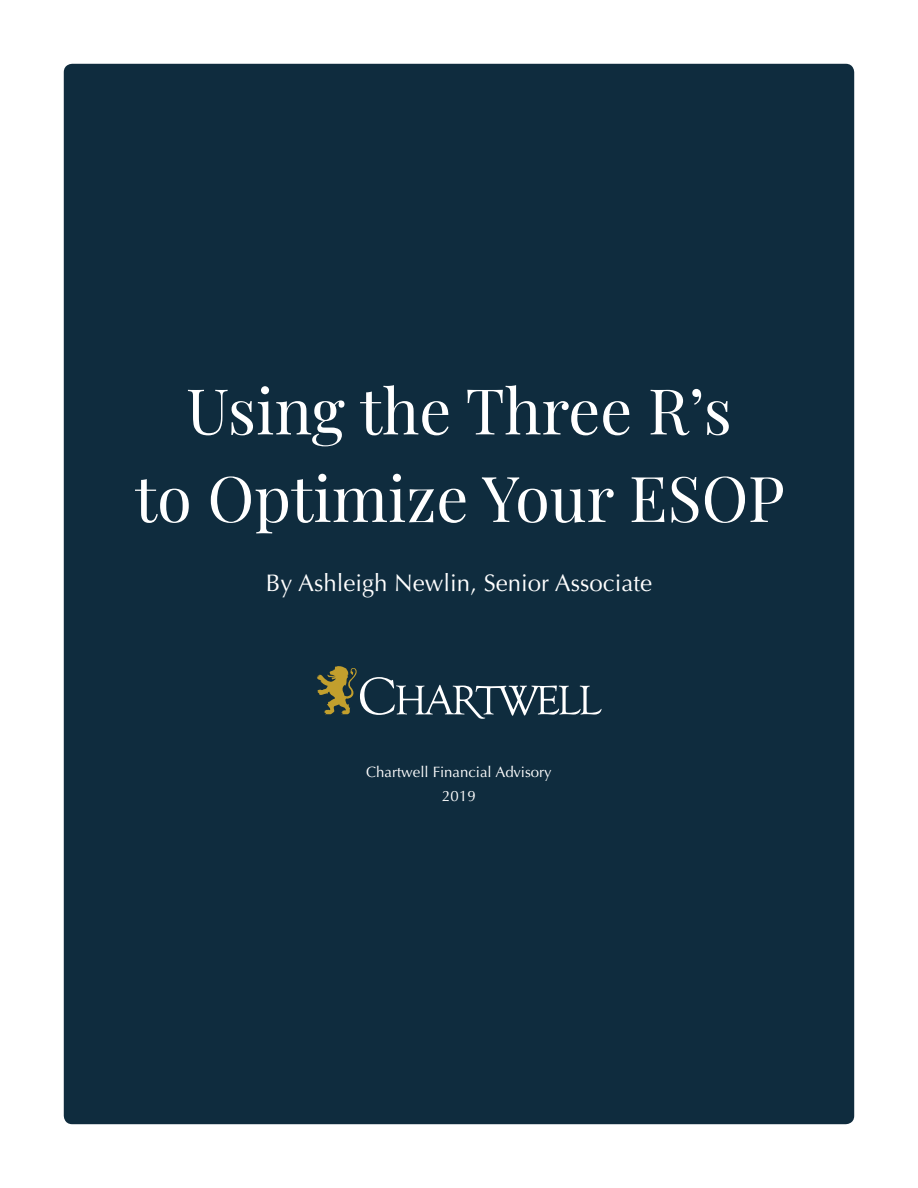
<style>
.page{position:relative;width:918px;height:1188px;background:#fff}
.page>*{position:absolute;margin:0;border:0;box-sizing:border-box;transform-origin:0 0}
.t1{font:63.15px/87.6px "Playfair Display";color:#fff;text-align:center}
.Body_1st_para{font:24px "Optima LT Pro";color:#fff}
.t2{font:15px "Optima LT Pro";color:#fff}
</style>
<div class="page">
<div style="left:64px;top:64px;width:790px;height:1060px;background:#0f2c3e;border-radius:9px"></div>
<svg style="left:317px;top:666px;width:285px;height:53px"></svg>
<p class="t1" style="left:135px;top:362px;width:652px">Using the Three R’s<br>to Optimize Your ESOP</p>
<p class="Body_1st_para" style="left:266px;top:568px;width:388px">By Ashleigh Newlin, Senior Associate</p>
<p class="t2" style="left:366px;top:763px;width:187px">Chartwell Financial Advisory</p>
<p class="t2" style="left:442px;top:787px;width:35px">2019</p>
</div>
